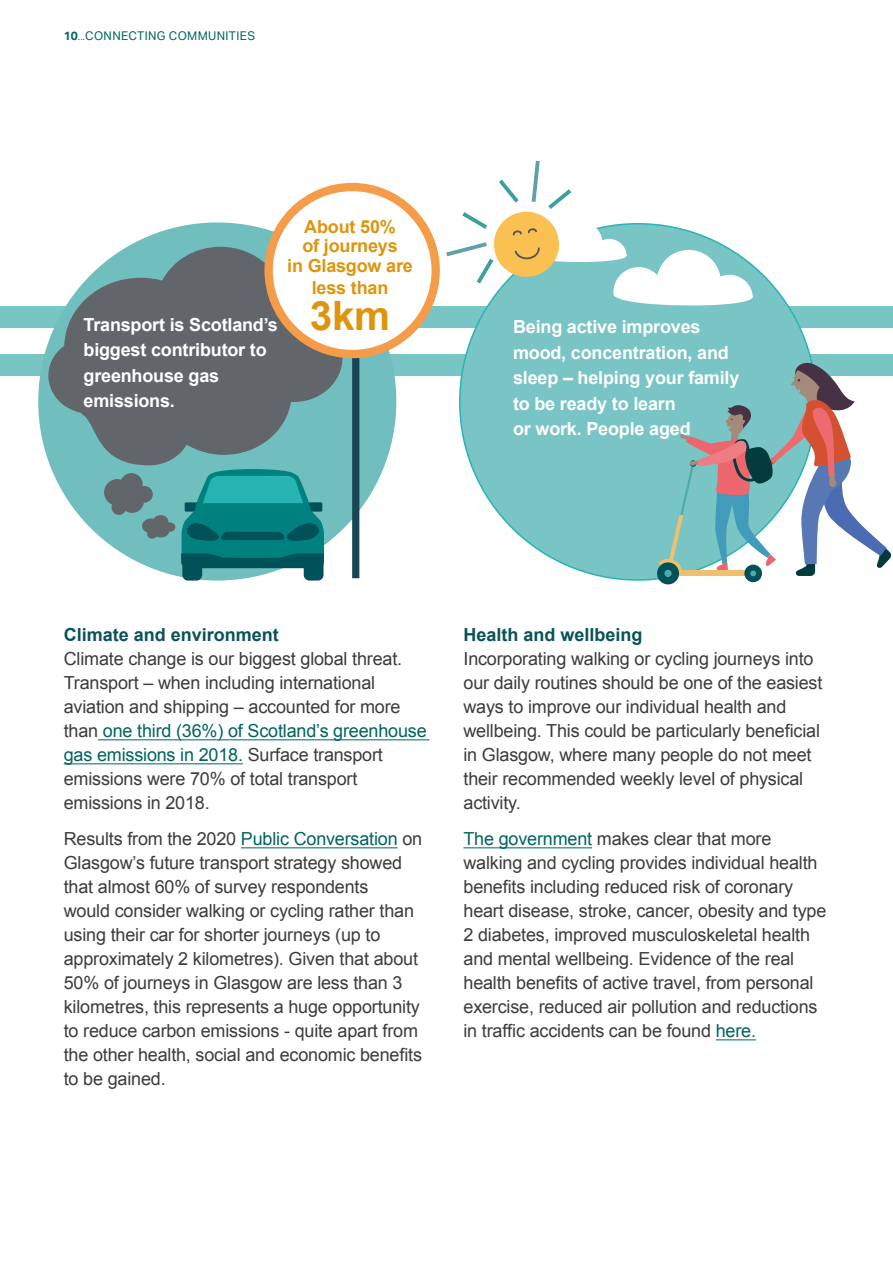
<style>
.page{position:relative;width:893px;height:1263px;background:#fff}
.page>*{position:absolute;margin:0;border:0;box-sizing:border-box;transform-origin:0 0}
.body{font:700 40.5px "Arial";color:#dd950e}
.body-2{font:18px/24px "Arial";letter-spacing:-.01em;color:#3c3c3b}
.body-3{font:700 18px/25.5px "Arial";letter-spacing:-.01em;color:#fff}
.para_heads{font:700 18px "Arial";color:#085258}
.body-4{font:700 18px/19.5px "Arial";letter-spacing:-.01em;color:#dd950e;text-align:center}
.t1{font:12px "Aktiv Grotesk";letter-spacing:.03em;color:#00645e}
.s1{font-weight:700}
.s2{font-weight:300}
.s3{color:#00645d}
</style>
<div class="page">
<div style="left:0;top:306px;width:893px;height:21px;background:#79c4c4"></div>
<div style="left:0;top:354px;width:893px;height:21px;background:#79c4c4"></div>
<hr style="left:98px;top:739px;width:331px;height:1px;background:#00645d">
<hr style="left:64px;top:763px;width:179px;height:1px;background:#00645d">
<hr style="left:241px;top:847px;width:157px;height:1px;background:#00645d">
<hr style="left:463px;top:847px;width:129px;height:1px;background:#00645d">
<hr style="left:716px;top:1039px;width:40px;height:1px;background:#00645d">
<div style="left:38px;top:222px;width:358px;height:358px;background:#70bebe;border-radius:50%"></div>
<svg style="left:352px;top:358px;width:7px;height:220px;background:#1b4957"></svg>
<svg style="left:181px;top:469px;width:143px;height:112px"></svg>
<svg style="left:104px;top:473px;width:71px;height:66px"></svg>
<svg style="left:48px;top:246px;width:295px;height:220px"></svg>
<div style="left:264px;top:183px;width:176px;height:175px;background:#fff;border:8px solid #f59c49;border-radius:50%"></div>
<div style="left:460px;top:224px;width:356px;height:356px;background:#79c4c4;border-radius:50%"></div>
<svg style="left:446px;top:160px;width:308px;height:149px"></svg>
<div style="left:657px;top:562px;width:22px;height:22px;background:#005158;border-radius:50%"></div>
<div style="left:744px;top:565px;width:18px;height:17px;background:#005158;border-radius:50%"></div>
<svg style="left:658px;top:362px;width:234px;height:214px"></svg>
<p class="t1" style="left:64px;top:29px;width:193px"><span class="s1">10</span><span class="s2">...</span>CONNECTING COMMUNITIES</p>
<p class="body-3" style="left:84px;top:312px;width:196px">Transport is Scotland’s biggest contributor to greenhouse gas emissions.</p>
<p class="body-4" style="left:287px;top:217px;width:127px">About 50%<br>of journeys<br>in Glasgow are</p>
<p class="body-4" style="left:312px;top:279px;width:78px">less than</p>
<p class="body" style="left:310px;top:289px;width:82px">3km</p>
<p class="body-3" style="left:513px;top:315px;width:228px">Being active improves mood, concentration, and sleep – helping your family to be ready to learn<br>or work. People aged</p>
<h3 class="para_heads" style="left:64px;top:623px;width:217px">Climate and environment</h3>
<p class="body-2" style="left:64px;top:647px;width:364px">Climate change is our biggest global threat.<br>Transport – when including international aviation and shipping – accounted for more than <span class="s3">one third (36%) of Scotland’s greenhouse gas emissions in 2018.</span> Surface transport emissions were 70% of total transport emissions in 2018.</p>
<p class="body-2" style="left:64px;top:827px;width:360px">Results from the 2020 <span class="s3">Public Conversation</span> on Glasgow’s future transport strategy showed that almost 60% of survey respondents<br>would consider walking or cycling rather than using their car for shorter journeys (up to approximately 2 kilometres). Given that about 50% of journeys in Glasgow are less than 3 kilometres, this represents a huge opportunity to reduce carbon emissions - quite apart from the other health, social and economic benefits to be gained.</p>
<h3 class="para_heads" style="left:463px;top:623px;width:181px">Health and wellbeing</h3>
<p class="body-2" style="left:463px;top:647px;width:360px">Incorporating walking or cycling journeys into our daily routines should be one of the easiest ways to improve our individual health and wellbeing. This could be particularly beneficial in Glasgow, where many people do not meet their recommended weekly level of physical activity.</p>
<p class="body-2" style="left:463px;top:827px;width:364px"><span class="s3">The government</span> makes clear that more walking and cycling provides individual health benefits including reduced risk of coronary heart disease, stroke, cancer, obesity and type 2 diabetes, improved musculoskeletal health and mental wellbeing. Evidence of the real health benefits of active travel, from personal exercise, reduced air pollution and reductions in traffic accidents can be found <span class="s3">here.</span></p>
</div>
